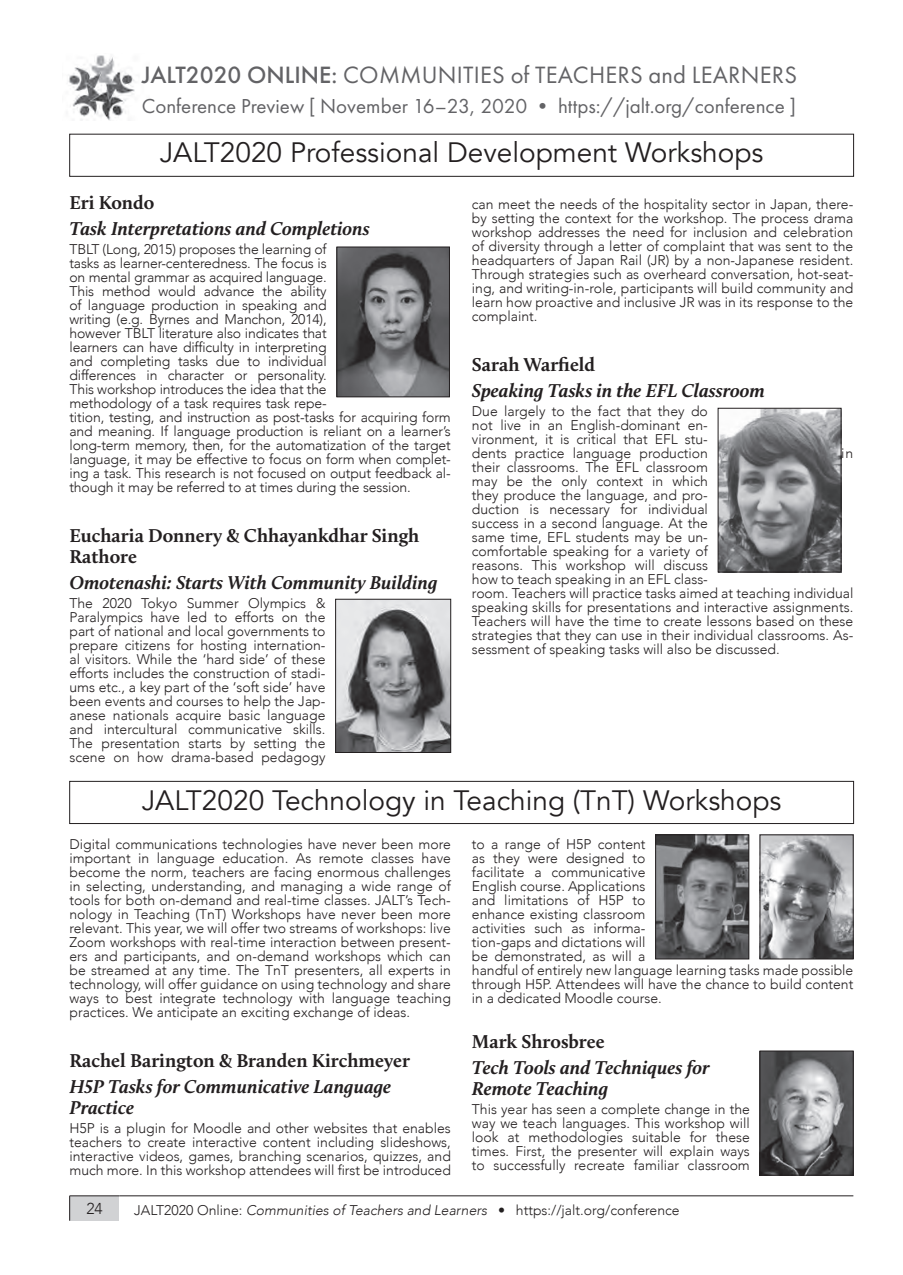
<style>
.page{position:relative;width:903px;height:1275px;background:#fff}
.page>*{position:absolute;margin:0;border:0;box-sizing:border-box;transform-origin:0 0}
.Title_-_Writer{font:28px "Avenir";color:#231f20}
.t1{font:24.5px "Futura PT";letter-spacing:.01em;color:#636366}
.t2{font:21px "Futura PT";color:#636366}
.Header_2{font:italic 700 19.25px/21px "Calluna";color:#231f20}
.Header_1{font:700 19.25px/21px "Calluna";color:#231f20}
.t3{font:300 15.75px "Avenir";color:#231f20}
.Abstract_-_E{font:300 14px/14px "Avenir";color:#231f20;text-align:justify}
.s1{font-weight:500}
.s2{font-style:italic}
</style>
<div class="page">
<div style="left:70px;top:1196px;width:49px;height:25px;background:#d1d2d4"></div>
<hr style="left:69px;top:1195px;width:50px;height:1px;background:#231f20">
<svg style="left:69px;top:1196px;width:1px;height:25px"></svg>
<hr style="left:119px;top:1195px;width:734px;height:1px;background:#231f20">
<img style="left:68px;top:55px;width:67px;height:65px">
<img style="left:339px;top:249px;width:109px;height:146px">
<div style="left:337px;top:247px;width:113px;height:150px;border:1px solid #231f20"></div>
<img style="left:337px;top:601px;width:112px;height:150px">
<div style="left:335px;top:599px;width:116px;height:154px;border:1px solid #231f20"></div>
<img style="left:762px;top:837px;width:89px;height:120px">
<div style="left:760px;top:835px;width:93px;height:124px;border:1px solid #231f20"></div>
<img style="left:762px;top:1053px;width:89px;height:120px">
<div style="left:760px;top:1051px;width:93px;height:124px;border:1px solid #231f20"></div>
<img style="left:657px;top:837px;width:90px;height:120px">
<div style="left:655px;top:835px;width:94px;height:124px;border:1px solid #231f20"></div>
<img style="left:720px;top:410px;width:119px;height:160px">
<div style="left:718px;top:408px;width:123px;height:164px;border:1px solid #231f20"></div>
<div style="left:69px;top:134px;width:785px;height:43px;border:1px solid #231f20"></div>
<div style="left:69px;top:781px;width:785px;height:43px;border:1px solid #231f20"></div>
<h2 class="t1" style="left:142px;top:60px;width:657px"><span class="s1">JALT2020 ONLINE:</span> COMMUNITIES of TEACHERS and LEARNERS</h2>
<h3 class="t2" style="left:142px;top:93px;width:656px">Conference Preview [ November 16–23, 2020 • https://jalt.org/conference ]</h3>
<p class="Title_-_Writer" style="left:160px;top:136px;width:605px">JALT2020 Professional Development Workshops</p>
<p class="Header_1" style="left:69px;top:192px;width:87px">Eri Kondo</p>
<p class="Header_2" style="left:69px;top:218px;width:302px">Task Interpretations and Completions</p>
<p class="Abstract_-_E" style="left:69px;top:242px;width:383px;text-align:left">TBLT (Long, 2015) proposes the learning of<br>tasks as learner-centeredness. The focus is<br>on mental grammar as acquired language.<br>This method would advance the ability<br>of language production in speaking and<br>writing (e.g. Byrnes and Manchon, 2014),<br>however TBLT literature also indicates that<br>learners can have difficulty in interpreting<br>and completing tasks due to individual<br>differences in character or personality.<br>This workshop introduces the idea that the<br>methodology of a task requires task repe-<br>tition, testing, and instruction as post-tasks for acquiring form and meaning. If language production is reliant on a learner’s long-term memory, then, for the automatization of the target language, it may be effective to focus on form when complet&shy;ing a task. This research is not focused on output feedback al&shy;though it may be referred to at times during the session.</p>
<p class="Header_1" style="left:69px;top:525px;width:351px">Eucharia Donnery &amp; Chhayankdhar Singh<br>Rathore</p>
<p class="Header_2" style="left:69px;top:572px;width:369px">Omotenashi: Starts With Community Building</p>
<p class="Abstract_-_E" style="left:69px;top:596px;width:258px">The 2020 Tokyo Summer Olympics &amp; Paralympics have led to efforts on the part of national and local governments to prepare citizens for hosting internation&shy;al visitors. While the ‘hard side’ of these efforts includes the construction of stadi&shy;ums etc., a key part of the ‘soft side’ have been events and courses to help the Jap&shy;anese nationals acquire basic language and intercultural communicative skills.<br>The presentation starts by setting the scene on how drama-based pedagogy</p>
<p class="Abstract_-_E" style="left:472px;top:197px;width:383px">can meet the needs of the hospitality sector in Japan, there&shy;by setting the context for the workshop. The process drama workshop addresses the need for inclusion and celebration of diversity through a letter of complaint that was sent to the headquarters of Japan Rail (JR) by a non-Japanese resident.<br>Through strategies such as overheard conversation, hot-seat&shy;ing, and writing-in-role, participants will build community and learn how proactive and inclusive JR was in its response to the complaint.</p>
<p class="Header_1" style="left:472px;top:354px;width:125px">Sarah Warfield</p>
<p class="Header_2" style="left:472px;top:380px;width:295px">Speaking Tasks in the EFL Classroom</p>
<p class="Abstract_-_E" style="left:472px;top:404px;width:238px">Due largely to the fact that they do not live in an English-dominant en&shy;vironment, it is critical that EFL stu&shy;dents practice language production</p>
<p class="Abstract_-_E" style="left:841px;top:446px;width:14px">in</p>
<p class="Abstract_-_E" style="left:472px;top:460px;width:383px;text-align:left">their classrooms. The EFL classroom<br>may be the only context in which<br>they produce the language, and pro-<br>duction is necessary for individual<br>success in a second language. At the<br>same time, EFL students may be un-<br>comfortable speaking for a variety of<br>reasons. This workshop will discuss<br>how to teach speaking in an EFL class-<br>room. Teachers will practice tasks aimed at teaching individual speaking skills for presentations and interactive assignments.<br>Teachers will have the time to create lessons based on these strategies that they can use in their individual classrooms. As&shy;sessment of speaking tasks will also be discussed.</p>
<p class="Title_-_Writer" style="left:142px;top:783px;width:641px">JALT2020 Technology in Teaching (TnT) Workshops</p>
<p class="Abstract_-_E" style="left:69px;top:837px;width:383px">Digital communications technologies have never been more important in language education. As remote classes have become the norm, teachers are facing enormous challenges in selecting, understanding, and managing a wide range of tools for both on-demand and real-time classes. JALT’s Tech&shy;nology in Teaching (TnT) Workshops have never been more relevant. This year, we will offer two streams of workshops: live Zoom workshops with real-time interaction between present&shy;ers and participants, and on-demand workshops which can be streamed at any time. The TnT presenters, all experts in technology, will offer guidance on using technology and share ways to best integrate technology with language teaching practices. We anticipate an exciting exchange of ideas.</p>
<p class="Header_1" style="left:69px;top:1050px;width:342px">Rachel Barington &amp; Branden Kirchmeyer</p>
<p class="Header_2" style="left:69px;top:1075px;width:323px">H5P Tasks for Communicative Language<br>Practice</p>
<p class="Abstract_-_E" style="left:69px;top:1121px;width:383px">H5P is a plugin for Moodle and other websites that enables teachers to create interactive content including slideshows, interactive videos, games, branching scenarios, quizzes, and much more. In this workshop attendees will first be introduced</p>
<p class="Abstract_-_E" style="left:472px;top:837px;width:383px;text-align:left">to a range of H5P content<br>as they were designed to<br>facilitate a communicative<br>English course. Applications<br>and limitations of H5P to<br>enhance existing classroom<br>activities such as informa-<br>tion-gaps and dictations will<br>be demonstrated, as will a<br>handful of entirely new language learning tasks made possible through H5P. Attendees will have the chance to build content in a dedicated Moodle course.</p>
<p class="Header_1" style="left:472px;top:1031px;width:134px">Mark Shrosbree</p>
<p class="Header_2" style="left:472px;top:1057px;width:239px">Tech Tools and Techniques for<br>Remote Teaching</p>
<p class="Abstract_-_E" style="left:472px;top:1102px;width:279px">This year has seen a complete change in the way we teach languages. This workshop will look at methodologies suitable for these times. First, the presenter will explain ways to successfully recreate familiar classroom</p>
<p class="t3" style="left:86px;top:1200px;width:18px">24</p>
<p class="Abstract_-_E" style="left:134px;top:1203px;width:547px">JALT2020 Online: <span class="s2">Communities of Teachers and Learners</span> • https://jalt.org/conference</p>
</div>
